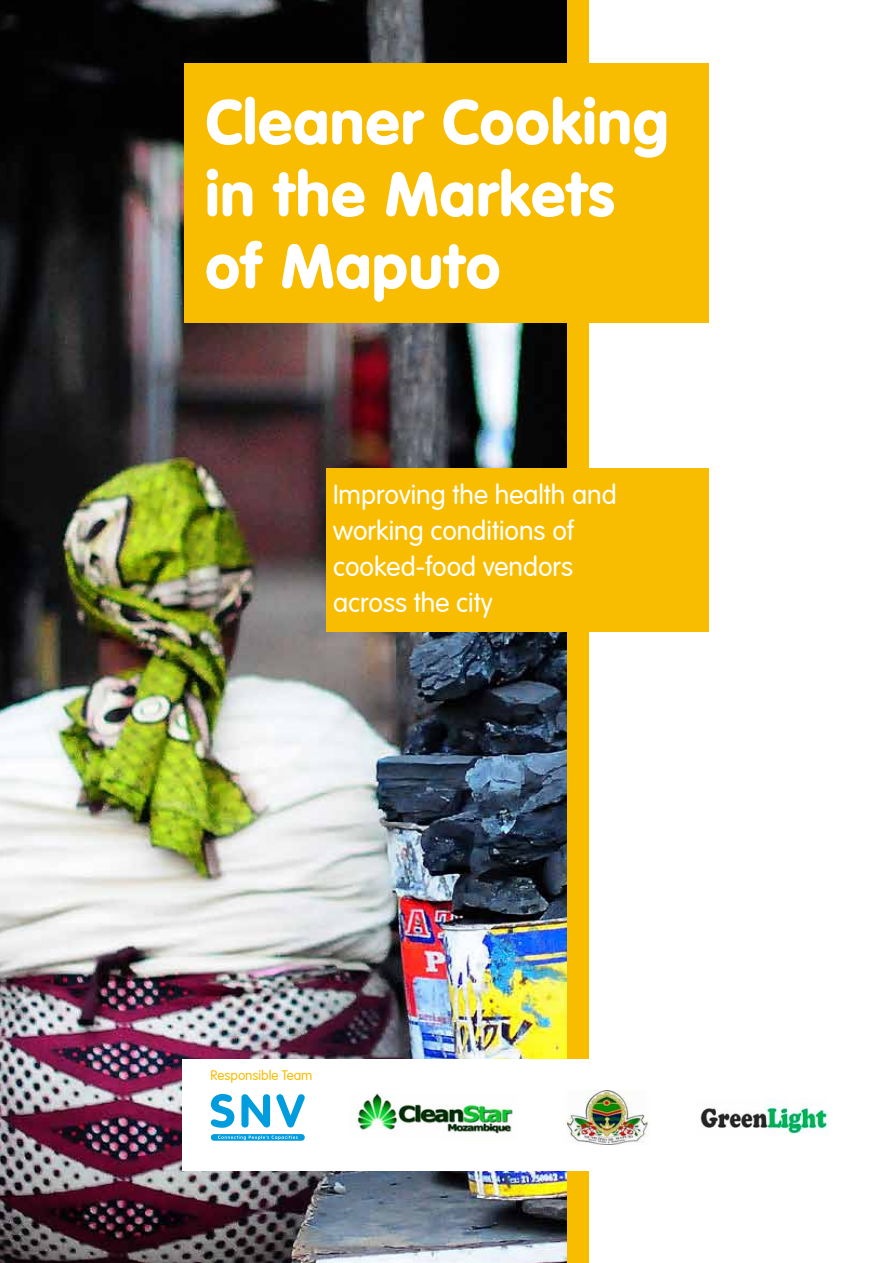
<style>
.page{position:relative;width:893px;height:1263px;background:#fff}
.page>*{position:absolute;margin:0;border:0;box-sizing:border-box;transform-origin:0 0}
.t1{font:900 61.5px/72px "VAG Rounded LT";letter-spacing:.02em;color:#fff}
.t2{font:300 27px/36px "VAG Rounded LT";color:#fff}
.t3{font:300 13.5px "VAG Rounded LT";color:#f8bd00}
</style>
<div class="page">
<div style="left:0;top:0;width:588px;height:1263px;background:#f8bd00"></div>
<img style="left:0;top:0;width:567px;height:1263px">
<div style="left:184px;top:64px;width:525px;height:259px;background:#f8bd00"></div>
<div style="left:326px;top:468px;width:383px;height:163px;background:#f8bd00"></div>
<div style="left:182px;top:1060px;width:527px;height:111px;background:#fff"></div>
<img style="left:350px;top:1094px;width:163px;height:40px">
<img style="left:700px;top:1100px;width:129px;height:34px">
<img style="left:565px;top:1090px;width:85px;height:54px">
<svg style="left:211px;top:1094px;width:23px;height:34px"></svg>
<svg style="left:241px;top:1094px;width:29px;height:33px"></svg>
<svg style="left:276px;top:1094px;width:29px;height:33px"></svg>
<div style="left:211px;top:1134px;width:94px;height:7px;background:#009cde;border-radius:3px"></div>
<svg style="left:218px;top:1135px;width:80px;height:5px"></svg>
<h1 class="t1" style="left:206px;top:88px;width:464px">Cleaner Cooking in the Markets of Maputo</h1>
<p class="t2" style="left:333px;top:478px;width:285px">Improving the health and working conditions of cooked-food vendors across the city</p>
<p class="t3" style="left:210px;top:1068px;width:103px">Responsible Team</p>
</div>
